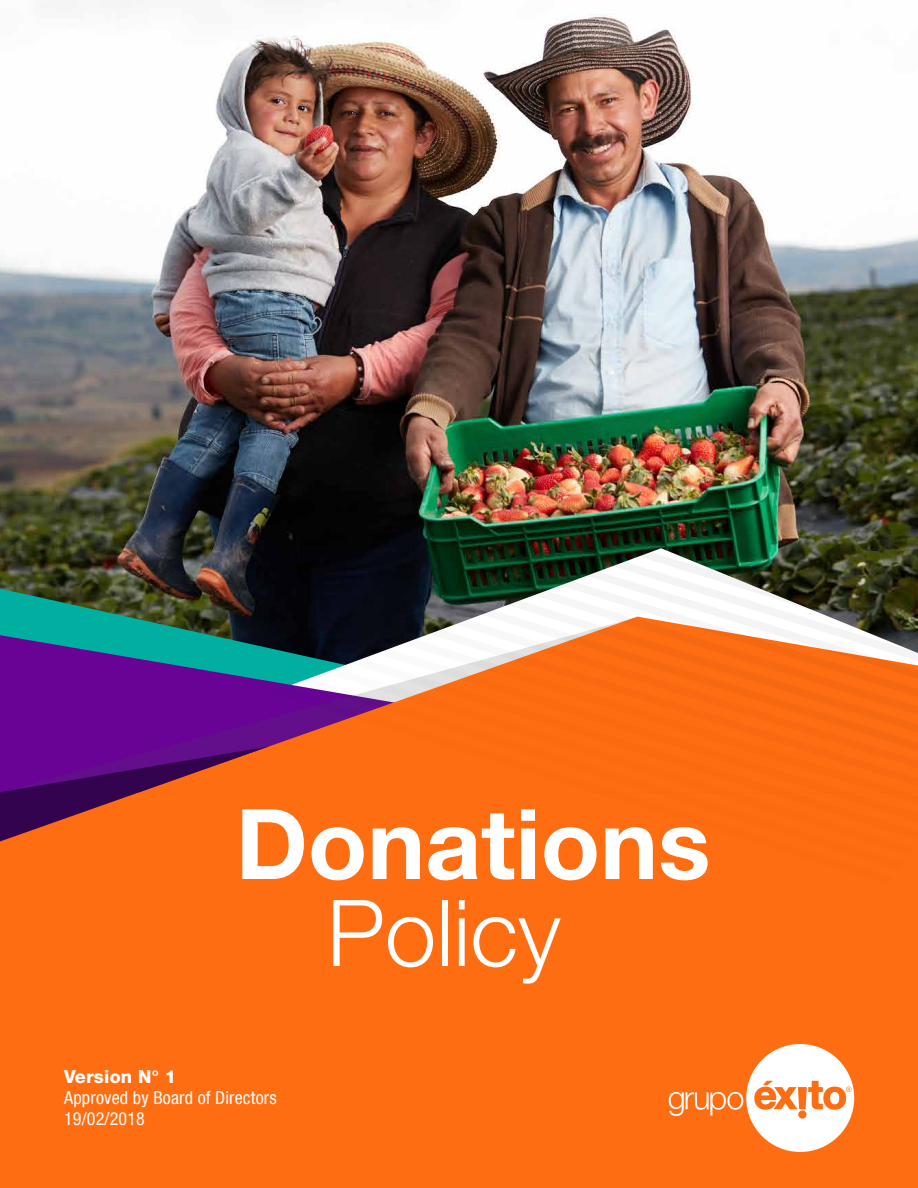
<style>
.page{position:relative;width:918px;height:1188px;background:#fff}
.page>*{position:absolute;margin:0;border:0;box-sizing:border-box;transform-origin:0 0}
.t1{font:700 97.5px "Helvetica Neue LT Std";color:#fff}
.t2{font:300 92.25px "Helvetica Neue LT Std";color:#fff}
.t3{font:condensed 18px/21px "Helvetica Neue LT Std";letter-spacing:.01em;color:#fff}
.t4{font:800 18px "Helvetica Neue LT Std";letter-spacing:.01em;color:#fff}
</style>
<div class="page">
<div style="left:0;top:762px;width:918px;height:426px;background:#ff6d12"></div>
<img style="left:0;top:14px;width:918px;height:534px">
<img style="left:0;top:548px;width:148px;height:69px">
<svg style="left:0;top:617px;width:95px;height:129px;background:#522697"></svg>
<svg style="left:84px;top:627px;width:11px;height:119px"></svg>
<svg style="left:95px;top:613px;width:11px;height:133px"></svg>
<svg style="left:106px;top:598px;width:10px;height:148px"></svg>
<svg style="left:116px;top:584px;width:11px;height:162px;background:#473c84"></svg>
<svg style="left:127px;top:569px;width:11px;height:177px;background:#493f7d"></svg>
<svg style="left:138px;top:555px;width:10px;height:191px;background:#4b3e73"></svg>
<svg style="left:148px;top:548px;width:11px;height:198px;background:#44396e"></svg>
<svg style="left:159px;top:548px;width:11px;height:198px;background:#40386d"></svg>
<svg style="left:170px;top:548px;width:748px;height:214px"></svg>
<svg style="left:0;top:746px;width:269px;height:95px"></svg>
<svg style="left:669px;top:1044px;width:185px;height:108px"></svg>
<h1 class="t1" style="left:236px;top:784px;width:476px">Donations</h1>
<h2 class="t2" style="left:327px;top:877px;width:236px">Policy</h2>
<p class="t4" style="left:64px;top:1065px;width:114px">Version N° 1</p>
<p class="t3" style="left:64px;top:1087px;width:214px">Approved by Board of Directors<br>19/02/2018</p>
</div>
